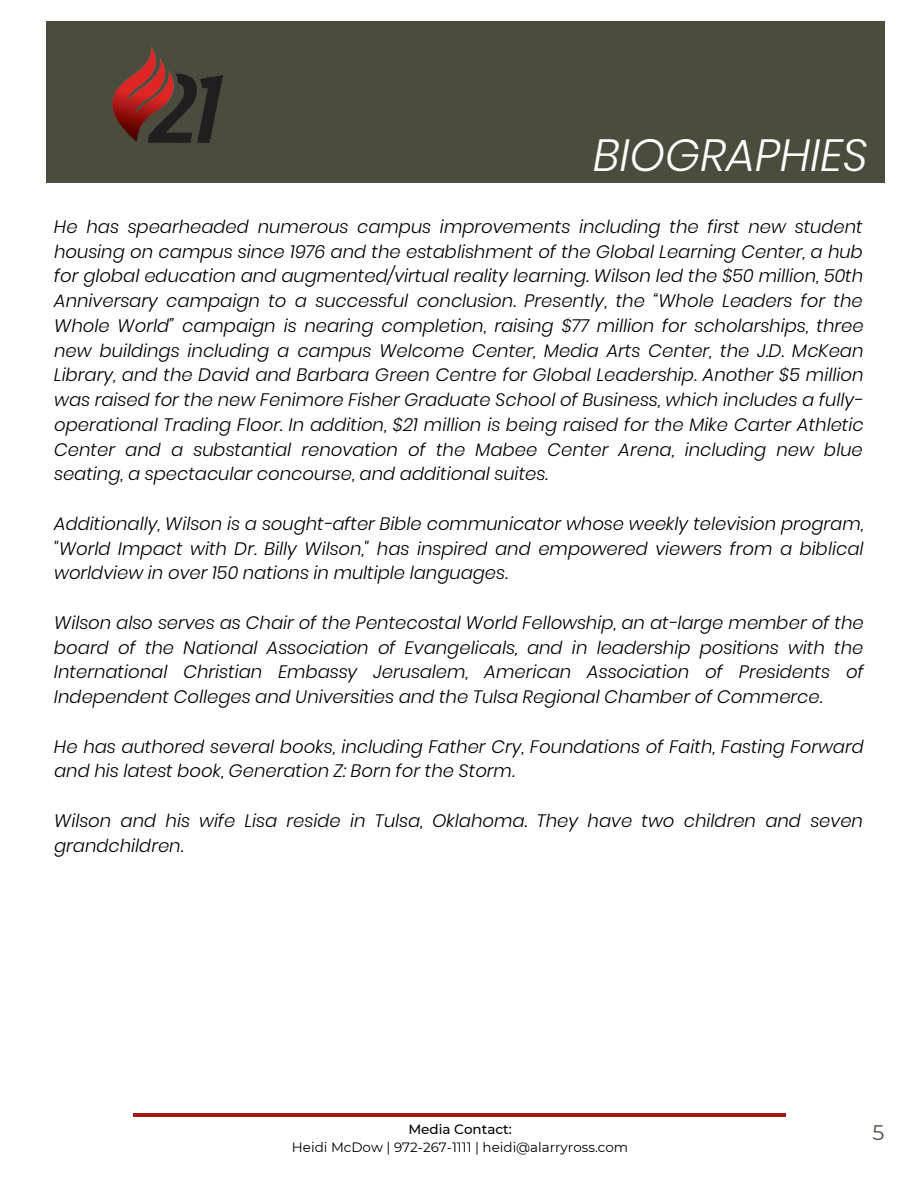
<style>
.page{position:relative;width:918px;height:1188px;background:#fff}
.page>*{position:absolute;margin:0;border:0;box-sizing:border-box;transform-origin:0 0}
.t1{font:italic 300 45px "Poppins";color:#fff}
.t2{font:21px "Montserrat";color:#4b4c3e}
.t3{font:italic 300 18px/24.8px "Poppins";color:#000;text-align:justify}
.t4{font:13.5px "Montserrat";color:#000}
.t5{font:500 13.5px "Montserrat";color:#000}
</style>
<div class="page">
<hr style="left:134px;top:1113px;width:652px;height:3px;background:#a61a14">
<div style="left:47px;top:21px;width:838px;height:162px;background:#4b4c3e"></div>
<img style="left:112px;top:46px;width:111px;height:97px">
<h1 class="t1" style="left:594px;top:124px;width:276px">BIOGRAPHIES</h1>
<p class="t3" style="left:54px;top:214px;width:811px">He has spearheaded numerous campus improvements including the first new student housing on campus since 1976 and the establishment of the Global Learning Center, a hub for global education and augmented/virtual reality learning. Wilson led the $50 million, 50th Anniversary campaign to a successful conclusion. Presently, the “Whole Leaders for the Whole World” campaign is nearing completion, raising $77 million for scholarships, three new buildings including a campus Welcome Center, Media Arts Center, the J.D. McKean Library, and the David and Barbara Green Centre for Global Leadership. Another $5 million was raised for the new Fenimore Fisher Graduate School of Business, which includes a fully&shy;operational Trading Floor. In addition, $21 million is being raised for the Mike Carter Athletic Center and a substantial renovation of the Mabee Center Arena, including new blue seating, a spectacular concourse, and additional suites.</p>
<p class="t3" style="left:54px;top:511px;width:811px">Additionally, Wilson is a sought-after Bible communicator whose weekly television program, "World Impact with Dr. Billy Wilson," has inspired and empowered viewers from a biblical worldview in over 150 nations in multiple languages.</p>
<p class="t3" style="left:54px;top:610px;width:811px">Wilson also serves as Chair of the Pentecostal World Fellowship, an at-large member of the board of the National Association of Evangelicals, and in leadership positions with the International Christian Embassy Jerusalem, American Association of Presidents of Independent Colleges and Universities and the Tulsa Regional Chamber of Commerce.</p>
<p class="t3" style="left:54px;top:734px;width:811px">He has authored several books, including Father Cry, Foundations of Faith, Fasting Forward and his latest book, Generation Z: Born for the Storm.</p>
<p class="t3" style="left:54px;top:808px;width:810px">Wilson and his wife Lisa reside in Tulsa, Oklahoma. They have two children and seven grandchildren.</p>
<p class="t5" style="left:408px;top:1121px;width:105px">Media Contact:</p>
<p class="t2" style="left:872px;top:1119px;width:13px">5</p>
<p class="t4" style="left:292px;top:1139px;width:338px">Heidi McDow | 972-267-1111 | heidi@alarryross.com</p>
</div>
